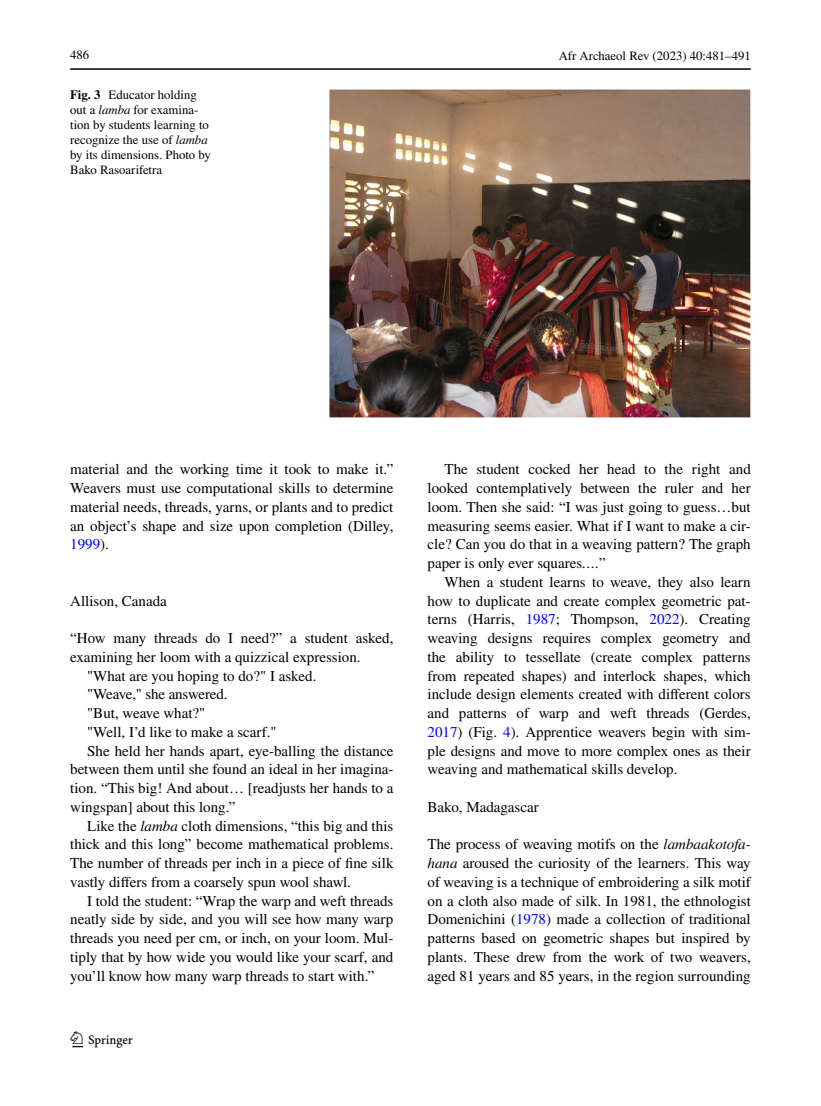
<style>
.page{position:relative;width:821px;height:1106px;background:#fff}
.page>*{position:absolute;margin:0;border:0;box-sizing:border-box;transform-origin:0 0}
.t1{font:22.5px "Springnew Regular 2";color:#000}
.t2{font:15px/18.8px "STIX";color:#000;text-align:justify}
.t3{font:12.75px/15px "STIX";color:#000}
.s1{font-weight:700}
.s2{font-style:italic}
.s3{color:#00f}
</style>
<div class="page">
<hr style="left:70px;top:68px;width:680px;height:2px;background:#000">
<img style="left:329px;top:89px;width:421px;height:328px">
<p class="t3" style="left:70px;top:48px;width:21px">486</p>
<p class="t3" style="left:558px;top:49px;width:193px">Afr Archaeol Rev (2023) 40:481–491</p>
<p class="t3" style="left:70px;top:88px;width:142px"><span class="s1">Fig. 3</span> Educator holding out a <span class="s2">lamba</span> for examina&shy;tion by students learning to recognize the use of <span class="s2">lamba </span>by its dimensions. Photo by<br>Bako Rasoarifetra</p>
<p class="t2" style="left:70px;top:461px;width:325px">material and the working time it took to make it.” Weavers must use computational skills to determine material needs, threads, yarns, or plants and to predict an object’s shape and size upon completion (Dilley, <span class="s3">1999</span>).</p>
<p class="t2" style="left:70px;top:592px;width:98px">Allison, Canada</p>
<p class="t2" style="left:70px;top:629px;width:325px">“How many threads do I need?” a student asked,</p>
<p class="t2" style="left:70px;top:648px;width:292px">examining her loom with a quizzical expression.</p>
<p class="t2" style="left:87px;top:667px;width:231px">"What are you hoping to do?" I asked.</p>
<p class="t2" style="left:87px;top:686px;width:142px">"Weave," she answered.</p>
<p class="t2" style="left:87px;top:704px;width:120px">"But, weave what?"</p>
<p class="t2" style="left:87px;top:723px;width:191px">"Well, I’d like to make a scarf."</p>
<p class="t2" style="left:87px;top:742px;width:308px">She held her hands apart, eye-balling the distance</p>
<p class="t2" style="left:70px;top:761px;width:325px">between them until she found an ideal in her imagina-</p>
<p class="t2" style="left:70px;top:779px;width:325px">tion. “This big! And about… [readjusts her hands to a</p>
<p class="t2" style="left:70px;top:798px;width:167px">wingspan] about this long.”</p>
<p class="t2" style="left:87px;top:817px;width:308px">Like the <span class="s2">lamba</span> cloth dimensions, “this big and this</p>
<p class="t2" style="left:70px;top:836px;width:325px">thick and this long” become mathematical problems.</p>
<p class="t2" style="left:70px;top:854px;width:325px">The number of threads per inch in a piece of fine silk</p>
<p class="t2" style="left:70px;top:873px;width:282px">vastly differs from a coarsely spun wool shawl.</p>
<p class="t2" style="left:87px;top:892px;width:308px">I told the student: “Wrap the warp and weft threads</p>
<p class="t2" style="left:70px;top:911px;width:325px">neatly side by side, and you will see how many warp</p>
<p class="t2" style="left:70px;top:929px;width:325px">threads you need per cm, or inch, on your loom. Mul-</p>
<p class="t2" style="left:70px;top:948px;width:325px">tiply that by how wide you would like your scarf, and</p>
<p class="t2" style="left:70px;top:967px;width:306px">you’ll know how many warp threads to start with.”</p>
<h1 class="t1" style="left:72px;top:1031px;width:62px">1 3</h1>
<p class="t2" style="left:427px;top:461px;width:325px;text-indent:17px">The student cocked her head to the right and looked contemplatively between the ruler and her loom. Then she said: “I was just going to guess…but measuring seems easier. What if I want to make a cir&shy;cle? Can you do that in a weaving pattern? The graph paper is only ever squares<span class="s2">….</span>”</p>
<p class="t2" style="left:427px;top:573px;width:325px;text-indent:17px">When a student learns to weave, they also learn how to duplicate and create complex geometric pat&shy;terns (Harris, <span class="s3">1987</span>; Thompson, <span class="s3">2022</span>). Creating weaving designs requires complex geometry and the ability to tessellate (create complex patterns from repeated shapes) and interlock shapes, which include design elements created with different colors and patterns of warp and weft threads (Gerdes, <span class="s3">2017</span>) (Fig. <span class="s3">4</span>). Apprentice weavers begin with sim&shy;ple designs and move to more complex ones as their weaving and mathematical skills develop.</p>
<p class="t2" style="left:427px;top:798px;width:113px">Bako, Madagascar</p>
<p class="t2" style="left:427px;top:836px;width:325px">The process of weaving motifs on the <span class="s2">lambaakotofa&shy;hana</span> aroused the curiosity of the learners. This way of weaving is a technique of embroidering a silk motif on a cloth also made of silk. In 1981, the ethnologist Domenichini (<span class="s3">1978</span>) made a collection of traditional patterns based on geometric shapes but inspired by plants. These drew from the work of two weavers, aged 81 years and 85 years, in the region surrounding</p>
</div>
